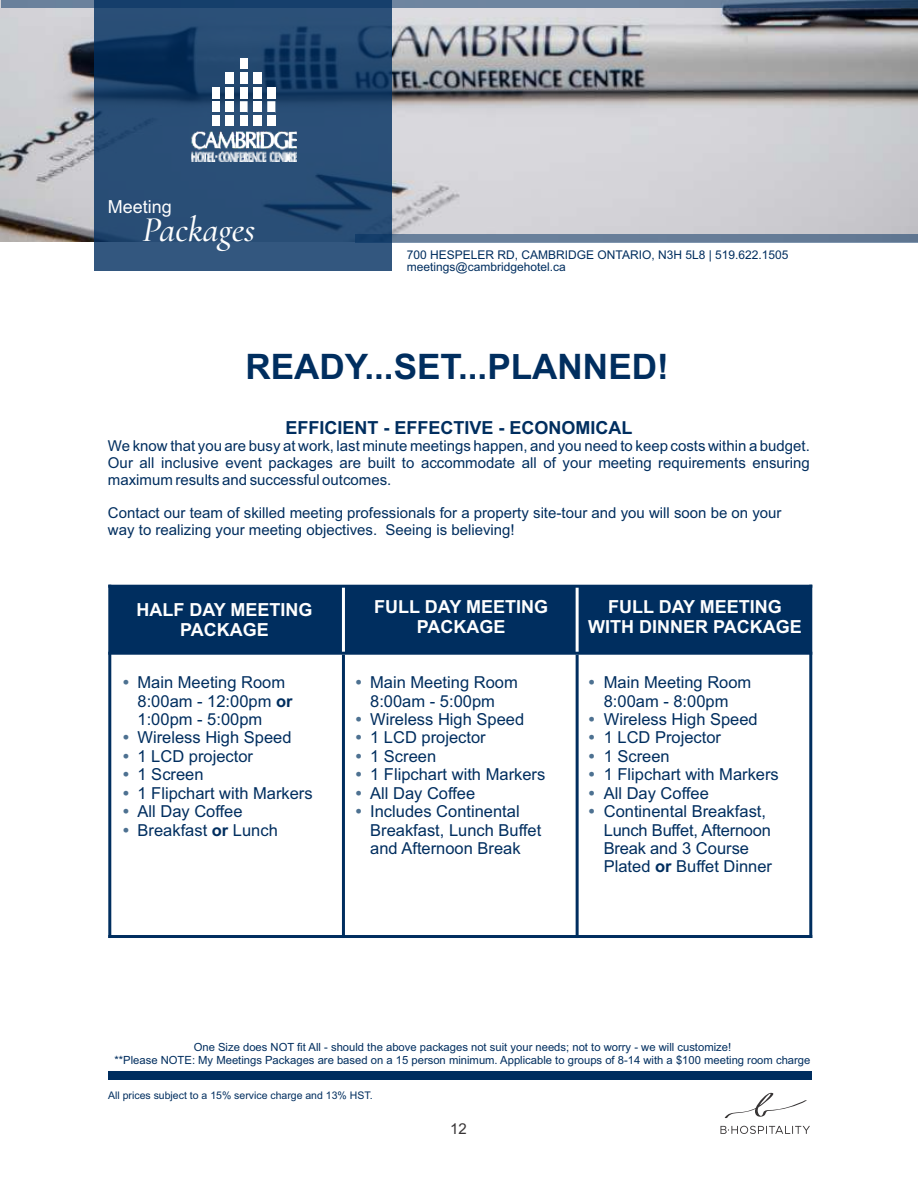
<style>
.page{position:relative;width:918px;height:1188px;background:#fff}
.page>*{position:absolute;margin:0;border:0;box-sizing:border-box;transform-origin:0 0}
.t1{font:italic 500 36px "Cormorant";color:#fefefe}
.t2{font:700 35.1px "Arial";color:#002e5f}
.t3{font:700 18px/20.1px "Arial";color:#fefefe;text-align:center}
.t4{font:700 18px "Arial";color:#002e5f}
.t5{font:18px "Arial";color:#fefefe}
.t6{font:16.5px/18.5px "Arial";color:#002e5f}
.t7{font:700 16.5px/18.5px "Arial";color:#4d7191;text-align:justify}
.t8{font:15px/16.8px "Arial";color:#002e5f;text-align:justify}
.t9{font:15px "Arial";color:#373435}
.t10{font:12px/12px "Arial";color:#002e5f}
.t11{font:11.25px/12.6px "Arial";color:#002e5f;text-align:center}
.t12{font:10.5px "Arial";color:#002e5f}
.s1{font-weight:700}
</style>
<div class="page">
<img style="left:0;top:0;width:918px;height:241px">
<div style="left:1px;top:0;width:917px;height:8px;background:#002e5f;opacity:.5"></div>
<div style="left:355px;top:235px;width:563px;height:8px;background:#677d98"></div>
<div style="left:94px;top:0;width:297px;height:271px;background:#002e5f;opacity:.8"></div>
<img style="left:190px;top:129px;width:106px;height:33px">
<div style="left:226px;top:73px;width:8px;height:11px;background:#fff"></div>
<div style="left:253px;top:73px;width:9px;height:11px;background:#fff"></div>
<div style="left:226px;top:87px;width:8px;height:11px;background:#fff"></div>
<div style="left:267px;top:87px;width:8px;height:11px;background:#fff"></div>
<div style="left:253px;top:87px;width:9px;height:11px;background:#fff"></div>
<svg style="left:267px;top:101px;width:9px;height:12px"></svg>
<div style="left:226px;top:101px;width:8px;height:11px;background:#fff"></div>
<div style="left:253px;top:101px;width:9px;height:11px;background:#fff"></div>
<div style="left:226px;top:115px;width:8px;height:11px;background:#fff"></div>
<div style="left:253px;top:115px;width:9px;height:11px;background:#fff"></div>
<div style="left:267px;top:115px;width:8px;height:11px;background:#fff"></div>
<div style="left:240px;top:73px;width:8px;height:11px;background:#fff"></div>
<div style="left:240px;top:87px;width:8px;height:11px;background:#fff"></div>
<div style="left:212px;top:87px;width:8px;height:11px;background:#fff"></div>
<svg style="left:240px;top:101px;width:8px;height:12px"></svg>
<div style="left:240px;top:58px;width:8px;height:11px;background:#fff"></div>
<div style="left:212px;top:101px;width:8px;height:11px;background:#fff"></div>
<div style="left:212px;top:115px;width:8px;height:11px;background:#fff"></div>
<div style="left:240px;top:115px;width:8px;height:11px;background:#fff"></div>
<div style="left:108px;top:1071px;width:704px;height:9px;background:#002e5f"></div>
<svg style="left:725px;top:1093px;width:82px;height:25px"></svg>
<svg style="left:720px;top:1126px;width:90px;height:8px"></svg>
<div style="left:110px;top:586px;width:233px;height:67px;background:#002e5f"></div>
<div style="left:343px;top:586px;width:234px;height:67px;background:#002e5f"></div>
<div style="left:577px;top:586px;width:234px;height:67px;background:#002e5f"></div>
<hr style="left:108px;top:585px;width:3px;height:353px;background:#002e5f">
<hr style="left:342px;top:652px;width:3px;height:286px;background:#002e5f">
<hr style="left:342px;top:585px;width:3px;height:70px;background:#fefefe">
<hr style="left:576px;top:652px;width:3px;height:286px;background:#002e5f">
<hr style="left:576px;top:585px;width:3px;height:70px;background:#fefefe">
<hr style="left:809px;top:585px;width:3px;height:353px;background:#002e5f">
<hr style="left:108px;top:935px;width:704px;height:3px;background:#002e5f">
<hr style="left:108px;top:652px;width:704px;height:3px;background:#002e5f">
<hr style="left:108px;top:585px;width:704px;height:3px;background:#002e5f">
<p class="t5" style="left:108px;top:200px;width:66px">Meeting</p>
<h1 class="t1" style="left:143px;top:208px;width:114px">Packages</h1>
<p class="t10" style="left:407px;top:250px;width:383px">700 HESPELER RD, CAMBRIDGE ONTARIO, N3H 5L8 | 519.622.1505 meetings@cambridgehotel.ca</p>
<h2 class="t2" style="left:245px;top:353px;width:425px">READY...SET...PLANNED!</h2>
<p class="t4" style="left:286px;top:421px;width:349px">EFFICIENT - EFFECTIVE - ECONOMICAL</p>
<p class="t8" style="left:108px;top:439px;width:704px">We know that you are busy at work, last minute meetings happen, and you need to keep costs within a budget.<br>Our all inclusive event packages are built to accommodate all of your meeting requirements ensuring maximum results and successful outcomes.</p>
<p class="t8" style="left:108px;top:506px;width:675px">Contact our team of skilled meeting professionals for a property site-tour and you will soon be on your way to realizing your meeting objectives. Seeing is believing!</p>
<p class="t3" style="left:137px;top:601px;width:178px">HALF DAY MEETING<br>PACKAGE</p>
<p class="t3" style="left:374px;top:598px;width:175px">FULL DAY MEETING<br>PACKAGE</p>
<p class="t3" style="left:588px;top:598px;width:215px">FULL DAY MEETING<br>WITH DINNER PACKAGE</p>
<p class="t7" style="left:123px;top:675px;width:7px">•</p>
<p class="t7" style="left:123px;top:730px;width:7px">• • • • • •</p>
<p class="t6" style="left:138px;top:675px;width:177px">Main Meeting Room<br>8:00am - 12:00pm <span class="s1">or<br></span>1:00pm - 5:00pm<br>Wireless High Speed<br>1 LCD projector<br>1 Screen<br>1 Flipchart with Markers<br>All Day Coffee<br>Breakfast <span class="s1">or</span> Lunch</p>
<p class="t6" style="left:604px;top:675px;width:177px">Main Meeting Room<br>8:00am - 8:00pm<br>Wireless High Speed<br>1 LCD Projector<br>1 Screen<br>1 Flipchart with Markers<br>All Day Coffee<br>Continental Breakfast,<br>Lunch Buffet, Afternoon<br>Break and 3 Course<br>Plated <span class="s1">or</span> Buffet Dinner</p>
<p class="t6" style="left:370px;top:675px;width:177px">Main Meeting Room<br>8:00am - 5:00pm<br>Wireless High Speed<br>1 LCD projector<br>1 Screen<br>1 Flipchart with Markers<br>All Day Coffee<br>Includes Continental<br>Breakfast, Lunch Buffet and Afternoon Break</p>
<p class="t7" style="left:356px;top:675px;width:7px">•</p>
<p class="t7" style="left:356px;top:711px;width:7px">• • • • • •</p>
<p class="t7" style="left:589px;top:675px;width:7px">•</p>
<p class="t7" style="left:589px;top:711px;width:7px">• • • • • •</p>
<p class="t11" style="left:114px;top:1042px;width:697px">One Size does NOT fit All - should the above packages not suit your needs; not to worry - we will customize!<br>**Please NOTE: My Meetings Packages are based on a 15 person minimum. Applicable to groups of 8-14 with a $100 meeting room charge</p>
<p class="t12" style="left:108px;top:1091px;width:266px">All prices subject to a 15% service charge and 13% HST.</p>
<p class="t9" style="left:450px;top:1123px;width:18px">12</p>
</div>
